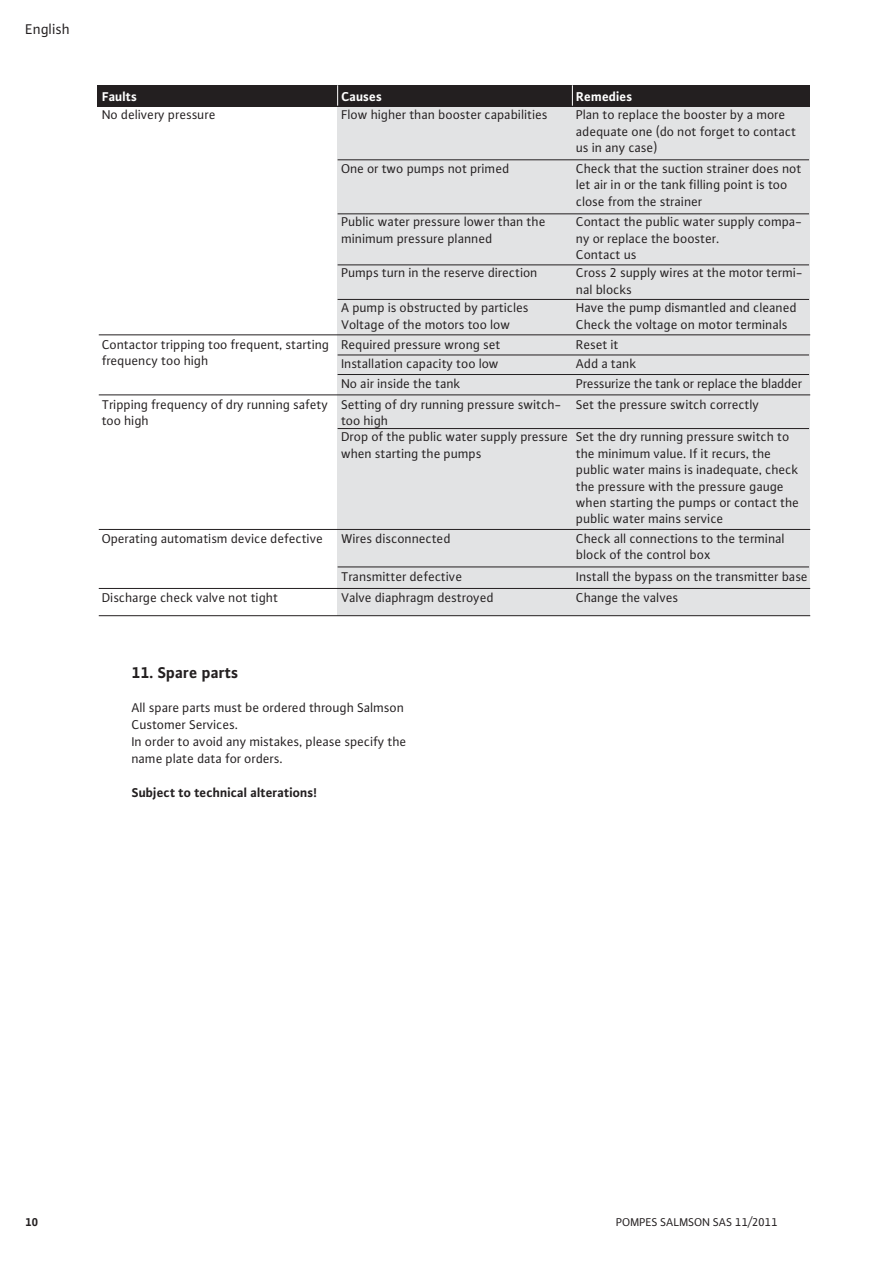
<style>
.page{position:relative;width:893px;height:1263px;background:#fff}
.page>*{position:absolute;margin:0;border:0;box-sizing:border-box;transform-origin:0 0}
.t1{font:700 16.5px "Salmson Plus";color:#231f20}
.t2{font:15px "Salmson Plus";color:#231f20}
.t3{font:13.5px/16.5px "Salmson Plus";color:#231f20}
.t4{font:700 13.5px "Salmson Plus";color:#231f20}
.t5{font:700 13.5px "Salmson Plus";color:#fff}
.t6{font:12px "Salmson Plus";color:#231f20}
.t7{font:700 12px "Salmson Plus";color:#231f20}
</style>
<div class="page">
<div style="left:98px;top:85px;width:239px;height:23px;background:#231f20"></div>
<div style="left:337px;top:85px;width:235px;height:23px;background:#231f20"></div>
<div style="left:572px;top:85px;width:237px;height:23px;background:#231f20"></div>
<div style="left:337px;top:108px;width:235px;height:53px;background:#e2e3e4"></div>
<div style="left:572px;top:108px;width:237px;height:53px;background:#e2e3e4"></div>
<div style="left:337px;top:161px;width:235px;height:53px;background:#e2e3e4"></div>
<div style="left:572px;top:161px;width:237px;height:53px;background:#e2e3e4"></div>
<div style="left:337px;top:214px;width:235px;height:51px;background:#e2e3e4"></div>
<div style="left:572px;top:214px;width:237px;height:51px;background:#e2e3e4"></div>
<div style="left:337px;top:265px;width:235px;height:35px;background:#e2e3e4"></div>
<div style="left:572px;top:265px;width:237px;height:35px;background:#e2e3e4"></div>
<div style="left:337px;top:300px;width:235px;height:17px;background:#e2e3e4"></div>
<div style="left:572px;top:300px;width:237px;height:17px;background:#e2e3e4"></div>
<div style="left:337px;top:317px;width:235px;height:20px;background:#e2e3e4"></div>
<div style="left:572px;top:317px;width:237px;height:20px;background:#e2e3e4"></div>
<div style="left:337px;top:337px;width:235px;height:19px;background:#e2e3e4"></div>
<div style="left:572px;top:337px;width:237px;height:19px;background:#e2e3e4"></div>
<div style="left:337px;top:356px;width:235px;height:20px;background:#e2e3e4"></div>
<div style="left:572px;top:356px;width:237px;height:20px;background:#e2e3e4"></div>
<div style="left:337px;top:376px;width:235px;height:21px;background:#e2e3e4"></div>
<div style="left:572px;top:376px;width:237px;height:21px;background:#e2e3e4"></div>
<div style="left:337px;top:397px;width:235px;height:32px;background:#e2e3e4"></div>
<div style="left:572px;top:397px;width:237px;height:32px;background:#e2e3e4"></div>
<div style="left:337px;top:429px;width:235px;height:102px;background:#e2e3e4"></div>
<div style="left:572px;top:429px;width:237px;height:102px;background:#e2e3e4"></div>
<div style="left:337px;top:531px;width:235px;height:38px;background:#e2e3e4"></div>
<div style="left:572px;top:531px;width:237px;height:38px;background:#e2e3e4"></div>
<div style="left:337px;top:569px;width:235px;height:21px;background:#e2e3e4"></div>
<div style="left:572px;top:569px;width:237px;height:21px;background:#e2e3e4"></div>
<div style="left:337px;top:590px;width:235px;height:25px;background:#e2e3e4"></div>
<div style="left:572px;top:590px;width:237px;height:25px;background:#e2e3e4"></div>
<hr style="left:99px;top:334px;width:711px;height:1px;background:#231f20">
<hr style="left:99px;top:395px;width:711px;height:1px;background:#231f20">
<hr style="left:99px;top:529px;width:711px;height:1px;background:#231f20">
<hr style="left:99px;top:588px;width:711px;height:1px;background:#231f20">
<hr style="left:99px;top:615px;width:711px;height:1px;background:#231f20">
<hr style="left:338px;top:159px;width:471px;height:1px;background:#231f20">
<hr style="left:338px;top:213px;width:471px;height:1px;background:#231f20">
<hr style="left:338px;top:265px;width:471px;height:1px;background:#231f20">
<hr style="left:338px;top:299px;width:471px;height:1px;background:#231f20">
<hr style="left:338px;top:355px;width:471px;height:1px;background:#231f20">
<hr style="left:338px;top:374px;width:471px;height:1px;background:#231f20">
<hr style="left:338px;top:428px;width:471px;height:1px;background:#231f20">
<hr style="left:338px;top:567px;width:471px;height:1px;background:#231f20">
<svg style="left:337px;top:85px;width:1px;height:21px"></svg>
<svg style="left:572px;top:85px;width:1px;height:21px"></svg>
<p class="t2" style="left:26px;top:23px;width:46px">English</p>
<p class="t5" style="left:102px;top:91px;width:36px">Faults</p>
<p class="t5" style="left:341px;top:91px;width:42px">Causes</p>
<p class="t5" style="left:576px;top:91px;width:58px">Remedies</p>
<p class="t3" style="left:102px;top:108px;width:115px">No delivery pressure</p>
<p class="t3" style="left:341px;top:108px;width:208px">Flow higher than booster capabilities</p>
<p class="t3" style="left:576px;top:108px;width:222px">Plan to replace the booster by a more adequate one (do not forget to contact us in any case)</p>
<p class="t3" style="left:341px;top:161px;width:170px">One or two pumps not primed</p>
<p class="t3" style="left:576px;top:161px;width:227px">Check that the suction strainer does not let air in or the tank filling point is too close from the strainer</p>
<p class="t3" style="left:341px;top:215px;width:206px">Public water pressure lower than the minimum pressure planned</p>
<p class="t3" style="left:576px;top:215px;width:228px">Contact the public water supply compa&shy;ny or replace the booster.<br>Contact us</p>
<p class="t3" style="left:341px;top:266px;width:198px">Pumps turn in the reserve direction</p>
<p class="t3" style="left:576px;top:266px;width:228px">Cross 2 supply wires at the motor termi&shy;nal blocks</p>
<p class="t3" style="left:341px;top:300px;width:189px">A pump is obstructed by particles</p>
<p class="t3" style="left:576px;top:300px;width:222px">Have the pump dismantled and cleaned</p>
<p class="t3" style="left:341px;top:317px;width:170px">Voltage of the motors too low</p>
<p class="t3" style="left:576px;top:317px;width:213px">Check the voltage on motor terminals</p>
<p class="t3" style="left:102px;top:337px;width:229px">Contactor tripping too frequent, starting frequency too high</p>
<p class="t3" style="left:341px;top:337px;width:161px">Required pressure wrong set</p>
<p class="t3" style="left:576px;top:337px;width:44px">Reset it</p>
<p class="t3" style="left:341px;top:357px;width:159px">Installation capacity too low</p>
<p class="t3" style="left:576px;top:357px;width:62px">Add a tank</p>
<p class="t3" style="left:341px;top:377px;width:121px">No air inside the tank</p>
<p class="t3" style="left:576px;top:377px;width:228px">Pressurize the tank or replace the bladder</p>
<p class="t3" style="left:102px;top:397px;width:228px">Tripping frequency of dry running safety too high</p>
<p class="t3" style="left:341px;top:397px;width:222px">Setting of dry running pressure switch&shy;too high</p>
<p class="t3" style="left:576px;top:397px;width:185px">Set the pressure switch correctly</p>
<p class="t3" style="left:341px;top:429px;width:228px">Drop of the public water supply pressure when starting the pumps</p>
<p class="t3" style="left:576px;top:429px;width:225px">Set the dry running pressure switch to the minimum value. If it recurs, the public water mains is inadequate, check the pressure with the pressure gauge when starting the pumps or contact the public water mains service</p>
<p class="t3" style="left:102px;top:531px;width:223px">Operating automatism device defective</p>
<p class="t3" style="left:341px;top:531px;width:111px">Wires disconnected</p>
<p class="t3" style="left:576px;top:531px;width:210px">Check all connections to the terminal block of the control box</p>
<p class="t3" style="left:341px;top:570px;width:122px">Transmitter defective</p>
<p class="t3" style="left:576px;top:570px;width:233px">Install the bypass on the transmitter base</p>
<p class="t3" style="left:102px;top:590px;width:178px">Discharge check valve not tight</p>
<p class="t3" style="left:341px;top:590px;width:154px">Valve diaphragm destroyed</p>
<p class="t3" style="left:576px;top:590px;width:104px">Change the valves</p>
<p class="t1" style="left:132px;top:666px;width:108px">11. Spare parts</p>
<p class="t3" style="left:132px;top:700px;width:276px;line-height:17px">All spare parts must be ordered through Salmson Customer Services.<br>In order to avoid any mistakes, please specify the name plate data for orders.</p>
<p class="t4" style="left:132px;top:787px;width:187px">Subject to technical alterations!</p>
<p class="t7" style="left:26px;top:1217px;width:14px">10</p>
<p class="t6" style="left:616px;top:1217px;width:163px">POMPES SALMSON SAS 11/2011</p>
</div>
